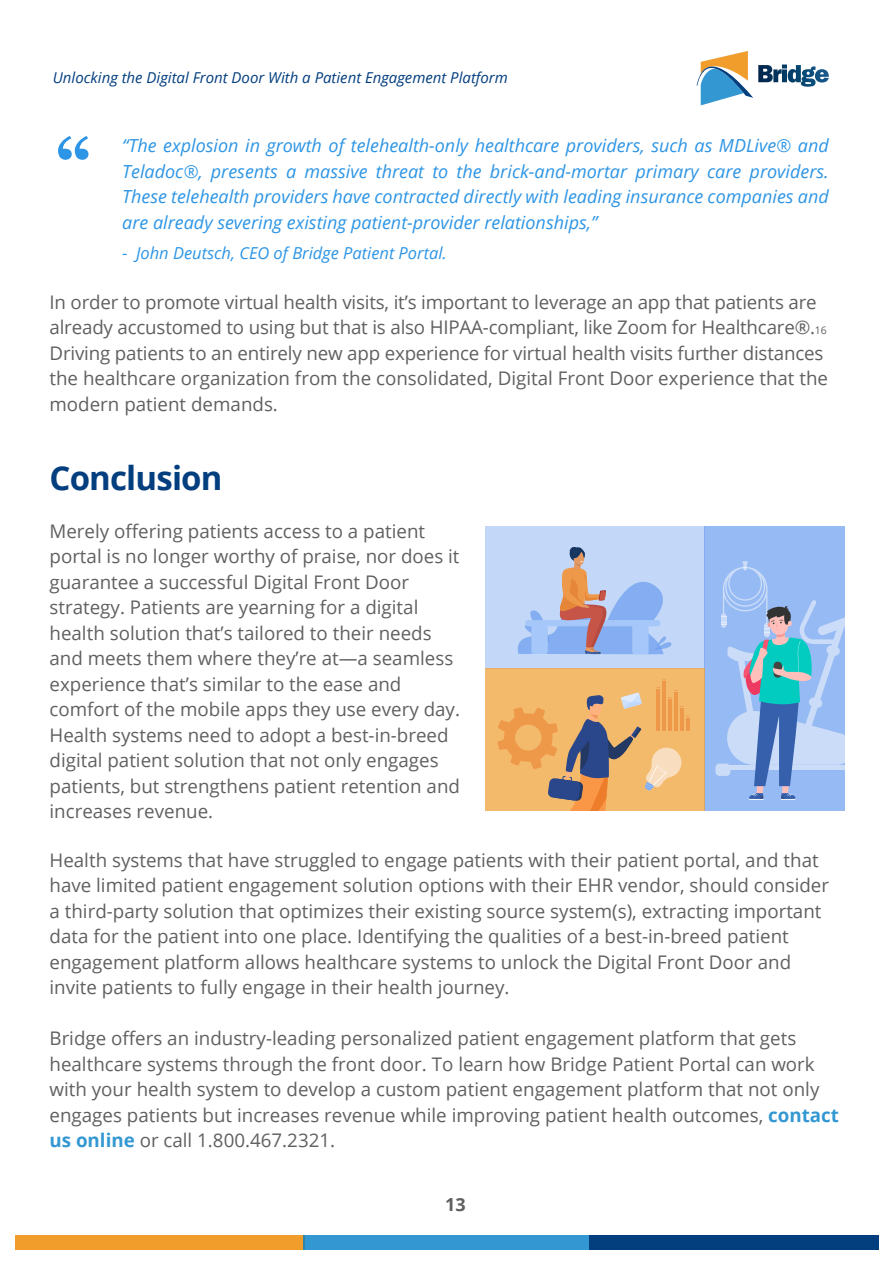
<style>
.page{position:relative;width:893px;height:1263px;background:#fff}
.page>*{position:absolute;margin:0;border:0;box-sizing:border-box;transform-origin:0 0}
.t1{font:700 33px "Open Sans";letter-spacing:-.025em;color:#033e7f}
.t2{font:18.75px/25.5px "Open Sans";color:#606060}
.t3{font:italic 18px/25.5px "Open Sans";color:#2d95e5;text-align:justify}
.t4{font:700 18px "Open Sans";color:#606060}
.t5{font:italic 16.5px "Open Sans";color:#2d95e5}
.t6{font:italic 15px "Open Sans";color:#033e7f}
.s1{font-style:normal}
.s2{font-size:10.5px}
.s3{font-weight:700;color:rgb(0 126 199/.8)}
</style>
<div class="page">
<div style="left:704px;top:526px;width:141px;height:285px;background:#96baf3"></div>
<div style="left:715px;top:763px;width:15px;height:13px;background:#cadcf8;border-radius:4px"></div>
<div style="left:485px;top:526px;width:219px;height:142px;background:#c3d8f8"></div>
<div style="left:485px;top:668px;width:219px;height:143px;background:#f4ba6b"></div>
<div style="left:15px;top:1236px;width:289px;height:14px;background:#f09d2c"></div>
<div style="left:303px;top:1236px;width:289px;height:14px;background:#3397d2"></div>
<div style="left:590px;top:1236px;width:289px;height:14px;background:#033e7f"></div>
<svg style="left:58px;top:136px;width:30px;height:24px"></svg>
<svg style="left:721px;top:561px;width:124px;height:239px"></svg>
<hr style="left:662px;top:681px;width:4px;height:50px;background:#ee9849">
<svg style="left:518px;top:547px;width:153px;height:107px"></svg>
<svg style="left:497px;top:687px;width:192px;height:124px"></svg>
<svg style="left:697px;top:51px;width:132px;height:54px"></svg>
<p class="t6" style="left:53px;top:67px;width:457px">Unlocking the Digital Front Door With a Patient Engagement Platform</p>
<p class="t3" style="left:122px;top:133px;width:708px">“The explosion in growth of telehealth-only healthcare providers, such as MDLive® and Teladoc®, presents a massive threat to the brick-and-mortar primary care providers.<br>These telehealth providers have contracted directly with leading insurance companies and are already severing existing patient-provider relationships,”</p>
<p class="t5" style="left:122px;top:242px;width:326px"><span class="s1">-</span> John Deutsch, CEO of Bridge Patient Portal.</p>
<p class="t2" style="left:50px;top:289px;width:780px">In order to promote virtual health visits, it’s important to leverage an app that patients are already accustomed to using but that is also HIPAA-compliant, like Zoom for Healthcare®.<span class="s2">16<br></span>Driving patients to an entirely new app experience for virtual health visits further distances the healthcare organization from the consolidated, Digital Front Door experience that the modern patient demands.</p>
<h1 class="t1" style="left:50px;top:454px;width:174px">Conclusion</h1>
<p class="t2" style="left:50px;top:518px;width:412px">Merely offering patients access to a patient portal is no longer worthy of praise, nor does it guarantee a successful Digital Front Door strategy. Patients are yearning for a digital health solution that’s tailored to their needs and meets them where they’re at—a seamless experience that’s similar to the ease and comfort of the mobile apps they use every day.<br>Health systems need to adopt a best-in-breed digital patient solution that not only engages patients, but strengthens patient retention and increases revenue.</p>
<p class="t2" style="left:50px;top:847px;width:781px">Health systems that have struggled to engage patients with their patient portal, and that have limited patient engagement solution options with their EHR vendor, should consider a third-party solution that optimizes their existing source system(s), extracting important data for the patient into one place. Identifying the qualities of a best-in-breed patient engagement platform allows healthcare systems to unlock the Digital Front Door and invite patients to fully engage in their health journey.</p>
<p class="t2" style="left:50px;top:1025px;width:791px">Bridge offers an industry-leading personalized patient engagement platform that gets healthcare systems through the front door. To learn how Bridge Patient Portal can work with your health system to develop a custom patient engagement platform that not only engages patients but increases revenue while improving patient health outcomes, <span class="s3">contact us online</span> or call 1.800.467.2321.</p>
<p class="t4" style="left:445px;top:1191px;width:22px">13</p>
</div>
